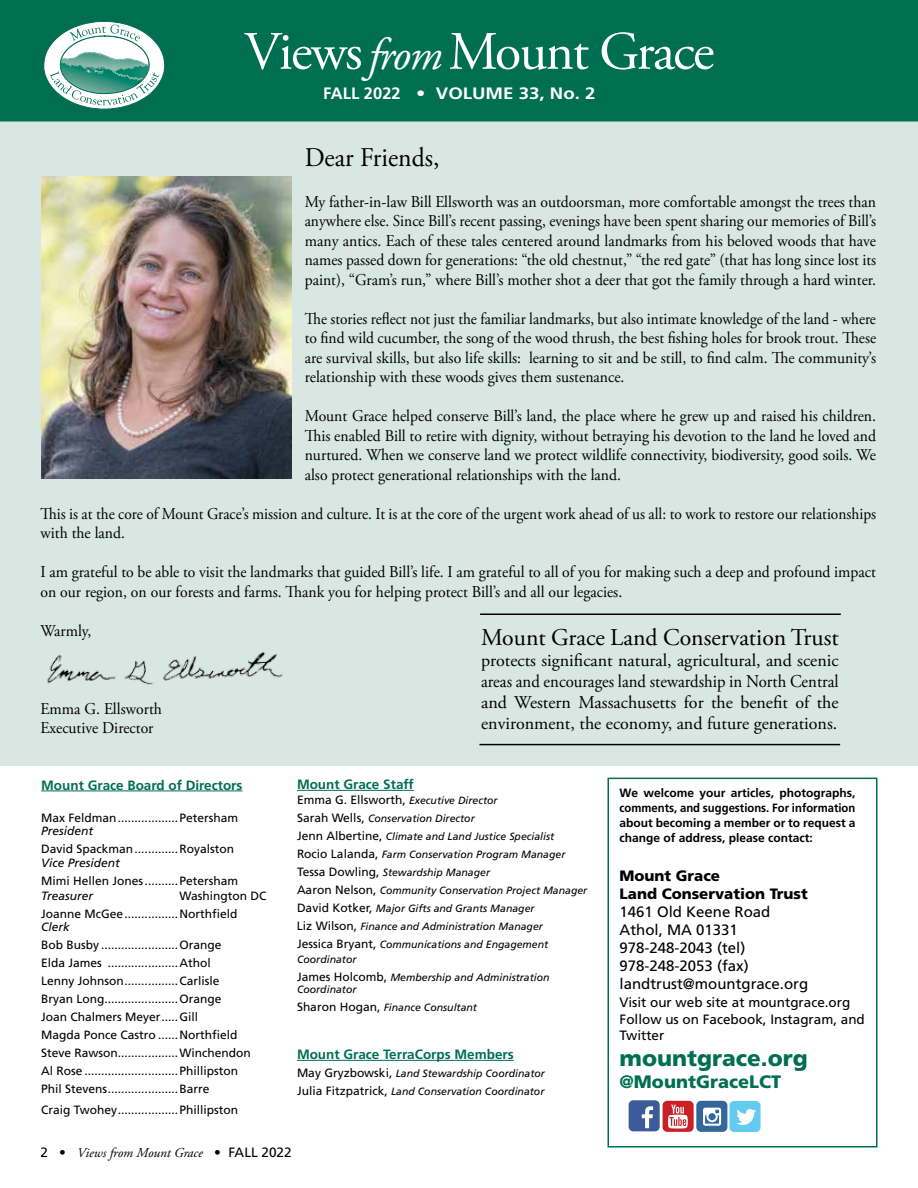
<style>
.page{position:relative;width:918px;height:1188px;background:#fff}
.page>*{position:absolute;margin:0;border:0;box-sizing:border-box;transform-origin:0 0}
.t1{font:54px "Adobe Garamond Pro";letter-spacing:-.03em;color:#fff}
.t2{font:27px "Adobe Garamond Pro";color:#000;scale:.95 1}
.t3{font:24px "Adobe Garamond Pro";color:#000}
.t4{font:900 22.5px "Frutiger";color:#006f51}
.t5{font:18px/21px "Adobe Garamond Pro";color:#000;text-align:justify}
.t6{font:900 18px "Frutiger";color:#006f51}
.t7{font:16.5px/19.5px "Adobe Garamond Pro";color:#000;text-align:justify;scale:.95 1}
.t8{font:16.5px/19.5px "Adobe Garamond Pro";color:#000;text-align:justify;scale:.93 1}
.t9{font:700 16.5px "Frutiger";color:#fff}
.t10{font:15px/18px "Frutiger";color:#000}
.t11{font:900 15px/18px "Frutiger";color:#000}
.t12{font:13.5px/16.2px "Frutiger";color:#000}
.t13{font:700 13.5px "Frutiger";color:#006f51}
.t14{font:italic 13.5px "Adobe Garamond Pro";color:#000}
.t15{font:12px/18px "Frutiger";color:#000}
.t16{font:700 12px/15px "Frutiger";color:#000;text-align:justify}
.t17{font:italic 12px "Frutiger";color:#000}
.t18{font:italic 10.5px/18px "Frutiger";color:#000}
.s1{font-style:italic;font-size:45px}
.s2{font-style:normal;font-size:12px}
.s3{font-family:"Frutiger";font-style:normal}
</style>
<div class="page">
<div style="left:0;top:108px;width:918px;height:658px;background:#d8e7e2"></div>
<div style="left:0;top:0;width:918px;height:122px;background:#006f51"></div>
<hr style="left:41px;top:791px;width:202px;height:1px;background:#006f51">
<hr style="left:297px;top:790px;width:117px;height:1px;background:#006f51">
<hr style="left:297px;top:1060px;width:217px;height:1px;background:#006f51">
<div style="left:608px;top:778px;width:270px;height:370px;border:2px solid #006f51"></div>
<div style="left:629px;top:1100px;width:31px;height:31px;background:#3b5b99;border-radius:5px"></div>
<svg style="left:642px;top:1106px;width:11px;height:22px"></svg>
<div style="left:729px;top:1101px;width:32px;height:31px;background:#62cbef;border-radius:5px"></div>
<svg style="left:736px;top:1109px;width:20px;height:16px"></svg>
<div style="left:696px;top:1101px;width:31px;height:31px;background:#33679a;border-radius:5px"></div>
<svg style="left:703px;top:1108px;width:18px;height:18px"></svg>
<div style="left:663px;top:1101px;width:31px;height:31px;background:#ca2129;border-radius:5px"></div>
<svg style="left:668px;top:1105px;width:20px;height:24px"></svg>
<hr style="left:480px;top:614px;width:361px;height:1px;background:#000">
<hr style="left:479px;top:744px;width:361px;height:1px;background:#000">
<img style="left:47px;top:652px;width:236px;height:33px">
<img style="left:41px;top:177px;width:250px;height:301px">
<svg style="left:44px;top:21px;width:121px;height:88px"></svg>
<h1 class="t1" style="left:244px;top:19px;width:472px">Views<span class="s1">from</span> Mount Grace</h1>
<p class="t9" style="left:323px;top:84px;width:274px">FALL 2022 • VOLUME 33, No. 2</p>
<h2 class="t2" style="left:305px;top:142px;width:143px">Dear Friends,</h2>
<p class="t7" style="left:305px;top:193px;width:603px">My father-in-law Bill Ellsworth was an outdoorsman, more comfortable amongst the trees than anywhere else. Since Bill’s recent passing, evenings have been spent sharing our memories of Bill’s many antics. Each of these tales centered around landmarks from his beloved woods that have names passed down for generations: “the old chestnut,” “the red gate” (that has long since lost its paint), “Gram’s run,” where Bill’s mother shot a deer that got the family through a hard winter.</p>
<p class="t8" style="left:305px;top:310px;width:616px">The stories reflect not just the familiar landmarks, but also intimate knowledge of the land - where to find wild cucumber, the song of the wood thrush, the best fishing holes for brook trout. These are survival skills, but also life skills: learning to sit and be still, to find calm. The community’s relationship with these woods gives them sustenance.</p>
<p class="t7" style="left:305px;top:407px;width:603px">Mount Grace helped conserve Bill’s land, the place where he grew up and raised his children.<br>This enabled Bill to retire with dignity, without betraying his devotion to the land he loved and nurtured. When we conserve land we protect wildlife connectivity, biodiversity, good soils. We also protect generational relationships with the land.</p>
<p class="t8" style="left:40px;top:505px;width:900px">This is at the core of Mount Grace’s mission and culture. It is at the core of the urgent work ahead of us all: to work to restore our relationships with the land.</p>
<p class="t7" style="left:40px;top:563px;width:881px">I am grateful to be able to visit the landmarks that guided Bill’s life. I am grateful to all of you for making such a deep and profound impact on our region, on our forests and farms. Thank you for helping protect Bill’s and all our legacies.</p>
<p class="t7" style="left:40px;top:622px;width:55px">Warmly,</p>
<h3 class="t3" style="left:481px;top:623px;width:359px">Mount Grace Land Conservation Trust</h3>
<p class="t5" style="left:481px;top:650px;width:359px">protects significant natural, agricultural, and scenic areas and encourages land stewardship in North Central and Western Massachusetts for the benefit of the environment, the economy, and future generations.</p>
<p class="t7" style="left:40px;top:700px;width:129px">Emma G. Ellsworth<br>Executive Director</p>
<p class="t13" style="left:41px;top:777px;width:203px">Mount Grace Board of Directors</p>
<p class="t15" style="left:41px;top:809px;width:198px">Max Feldman..................Petersham</p>
<p class="t17" style="left:41px;top:824px;width:54px">President</p>
<p class="t15" style="left:41px;top:840px;width:194px">David Spackman.............Royalston</p>
<p class="t17" style="left:41px;top:856px;width:80px">Vice President</p>
<p class="t15" style="left:41px;top:872px;width:198px">Mimi Hellen Jones..........Petersham</p>
<p class="t17" style="left:41px;top:889px;width:53px">Treasurer</p>
<p class="t15" style="left:41px;top:887px;width:227px;text-indent:138px">Washington DC<br>Joanne McGee................Northfield</p>
<p class="t17" style="left:41px;top:920px;width:30px">Clerk</p>
<p class="t15" style="left:41px;top:936px;width:211px">Bob Busby .......................Orange<br>Elda James .....................Athol<br>Lenny Johnson................Carlisle Bryan Long......................Orange<br>Joan Chalmers Meyer.....Gill<br>Magda Ponce Castro ......Northfield Steve Rawson..................Winchendon Al Rose ............................Phillipston Phil Stevens.....................Barre</p>
<p class="t15" style="left:41px;top:1101px;width:198px">Craig Twohey..................Phillipston</p>
<p class="t13" style="left:297px;top:776px;width:118px">Mount Grace Staff</p>
<p class="t18" style="left:297px;top:791px;width:292px"><span class="s2">Emma G. Ellsworth,</span> Executive Director<br><span class="s2">Sarah Wells,</span> Conservation Director<br><span class="s2">Jenn Albertine,</span> Climate and Land Justice Specialist <span class="s2">Rocio Lalanda,</span> Farm Conservation Program Manager <span class="s2">Tessa Dowling,</span> Stewardship Manager<br><span class="s2">Aaron Nelson,</span> Community Conservation Project Manager <span class="s2">David Kotker,</span> Major Gifts and Grants Manager<br><span class="s2">Liz Wilson,</span> Finance and Administration Manager<br><span class="s2">Jessica Bryant,</span> Communications and Engagement</p>
<p class="t18" style="left:297px;top:950px;width:254px">Coordinator<br><span class="s2">James Holcomb,</span> Membership and Administration</p>
<p class="t18" style="left:297px;top:980px;width:182px">Coordinator<br><span class="s2">Sharon Hogan,</span> Finance Consultant</p>
<p class="t13" style="left:297px;top:1046px;width:218px">Mount Grace TerraCorps Members</p>
<p class="t18" style="left:297px;top:1064px;width:250px"><span class="s2">May Gryzbowski,</span> Land Stewardship Coordinator<br><span class="s2">Julia Fitzpatrick,</span> Land Conservation Coordinator</p>
<p class="t14" style="left:40px;top:1145px;width:253px"><span class="s3">2 •</span> Views from Mount Grace <span class="s3">• FALL 2022</span></p>
<p class="t16" style="left:620px;top:785px;width:237px">We welcome your articles, photographs, comments, and suggestions. For information about becoming a member or to request a change of address, please contact:</p>
<p class="t11" style="left:620px;top:867px;width:190px">Mount Grace<br>Land Conservation Trust</p>
<p class="t10" style="left:620px;top:903px;width:190px">1461 Old Keene Road<br>Athol, MA 01331<br>978-248-2043 (tel)<br>978-248-2053 (fax) landtrust@mountgrace.org</p>
<p class="t12" style="left:620px;top:994px;width:247px">Visit our web site at mountgrace.org<br>Follow us on Facebook, Instagram, and<br>Twitter</p>
<h3 class="t4" style="left:620px;top:1045px;width:190px">mountgrace.org</h3>
<p class="t6" style="left:620px;top:1071px;width:163px">@MountGraceLCT</p>
</div>
